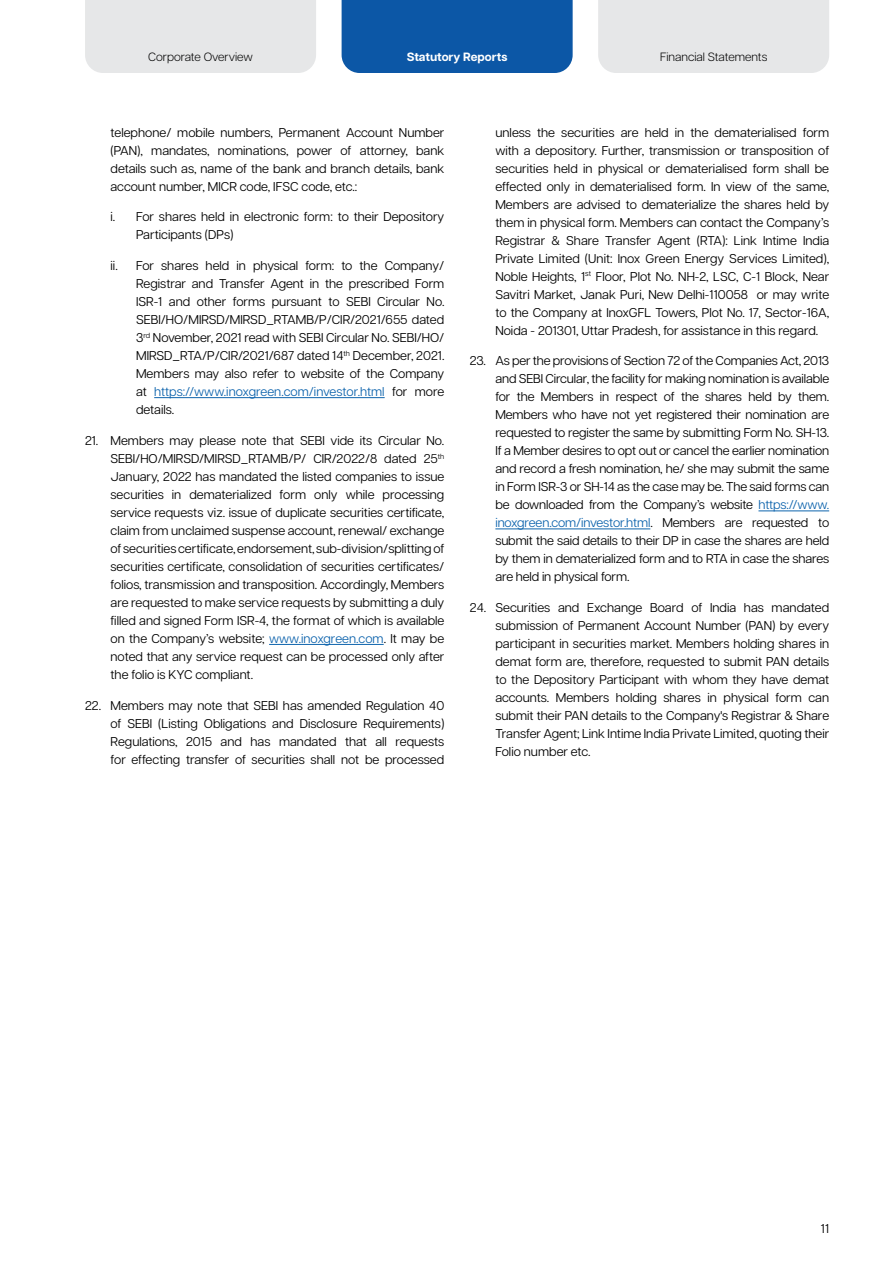
<style>
.page{position:relative;width:893px;height:1263px;background:#fff}
.page>*{position:absolute;margin:0;border:0;box-sizing:border-box;transform-origin:0 0}
.t1{font:12.75px/18px "Articulat CF";color:#000;text-align:justify}
.t2{font:300 12px "Articulat CF";color:#000}
.t3{font:700 12px "Articulat CF";color:#fff}
.s1{color:#0e64ad}
</style>
<div class="page">
<div style="left:342px;top:0;width:231px;height:73px;background:#0c57a6"></div>
<div style="left:85px;top:0;width:231px;height:73px;background:#e6e7e8"></div>
<div style="left:598px;top:0;width:231px;height:73px;background:#e6e7e8"></div>
<hr style="left:154px;top:397px;width:231px;height:1px;background:#0e64ad">
<hr style="left:269px;top:644px;width:115px;height:1px;background:#0e64ad">
<hr style="left:758px;top:511px;width:71px;height:1px;background:#0e64ad">
<hr style="left:495px;top:529px;width:155px;height:1px;background:#0e64ad">
<p class="t2" style="left:148px;top:48px;width:106px">Corporate Overview</p>
<p class="t3" style="left:407px;top:48px;width:102px">Statutory Reports</p>
<p class="t2" style="left:660px;top:48px;width:109px">Financial Statements</p>
<p class="t1" style="left:111px;top:122px;width:335px">telephone/ mobile numbers, Permanent Account Number (PAN), mandates, nominations, power of attorney, bank details such as, name of the bank and branch details, bank account number, MICR code, IFSC code, etc.:</p>
<p class="t1" style="left:136px;top:207px;width:310px;text-indent:-26px">i. For shares held in electronic form: to their Depository<br>Participants (DPs)</p>
<p class="t1" style="left:136px;top:256px;width:310px;text-indent:-26px">ii. For shares held in physical form: to the Company/ Registrar and Transfer Agent in the prescribed Form ISR-1 and other forms pursuant to SEBI Circular No.<br>SEBI/HO/MIRSD/MIRSD_RTAMB/P/CIR/2021/655 dated 3<sup>rd</sup> November, 2021 read with SEBI Circular No. SEBI/HO/ MIRSD_RTA/P/CIR/2021/687 dated 14<sup>th</sup> December, 2021.<br>Members may also refer to website of the Company at <span class="s1">https://www.inoxgreen.com/investor.html</span> for more details.</p>
<p class="t1" style="left:111px;top:430px;width:335px;text-indent:-26px">21. Members may please note that SEBI vide its Circular No.<br>SEBI/HO/MIRSD/MIRSD_RTAMB/P/ CIR/2022/8 dated 25<sup>th </sup>January, 2022 has mandated the listed companies to issue securities in dematerialized form only while processing service requests viz. issue of duplicate securities certificate, claim from unclaimed suspense account, renewal/ exchange of securities certificate, endorsement, sub-division/splitting of securities certificate, consolidation of securities certificates/ folios, transmission and transposition. Accordingly, Members are requested to make service requests by submitting a duly filled and signed Form ISR-4, the format of which is available on the Company’s website; <span class="s1">www.inoxgreen.com</span>. It may be noted that any service request can be processed only after the folio is KYC compliant.</p>
<p class="t1" style="left:111px;top:695px;width:335px;text-indent:-26px">22. Members may note that SEBI has amended Regulation 40 of SEBI (Listing Obligations and Disclosure Requirements)<br>Regulations, 2015 and has mandated that all requests for effecting transfer of securities shall not be processed</p>
<p class="t1" style="left:495px;top:122px;width:335px">unless the securities are held in the dematerialised form with a depository. Further, transmission or transposition of securities held in physical or dematerialised form shall be effected only in dematerialised form. In view of the same, Members are advised to dematerialize the shares held by them in physical form. Members can contact the Company’s Registrar &amp; Share Transfer Agent (RTA): Link Intime India Private Limited (Unit: Inox Green Energy Services Limited), Noble Heights, 1<sup>st</sup> Floor, Plot No. NH-2, LSC, C-1 Block, Near Savitri Market, Janak Puri, New Delhi-110058 or may write to the Company at InoxGFL Towers, Plot No. 17, Sector-16A, Noida - 201301, Uttar Pradesh, for assistance in this regard.</p>
<p class="t1" style="left:495px;top:351px;width:335px;text-indent:-26px">23. As per the provisions of Section 72 of the Companies Act, 2013 and SEBI Circular, the facility for making nomination is available for the Members in respect of the shares held by them.<br>Members who have not yet registered their nomination are requested to register the same by submitting Form No. SH-13.<br>If a Member desires to opt out or cancel the earlier nomination and record a fresh nomination, he/ she may submit the same in Form ISR-3 or SH-14 as the case may be. The said forms can be downloaded from the Company’s website <span class="s1">https://www. inoxgreen.com/investor.html</span>. Members are requested to submit the said details to their DP in case the shares are held by them in dematerialized form and to RTA in case the shares are held in physical form.</p>
<p class="t1" style="left:495px;top:598px;width:335px;text-indent:-26px">24. Securities and Exchange Board of India has mandated submission of Permanent Account Number (PAN) by every participant in securities market. Members holding shares in demat form are, therefore, requested to submit PAN details to the Depository Participant with whom they have demat accounts. Members holding shares in physical form can submit their PAN details to the Company's Registrar &amp; Share Transfer Agent; Link Intime India Private Limited, quoting their Folio number etc.</p>
<p class="t1" style="left:821px;top:1218px;width:10px">11</p>
</div>
